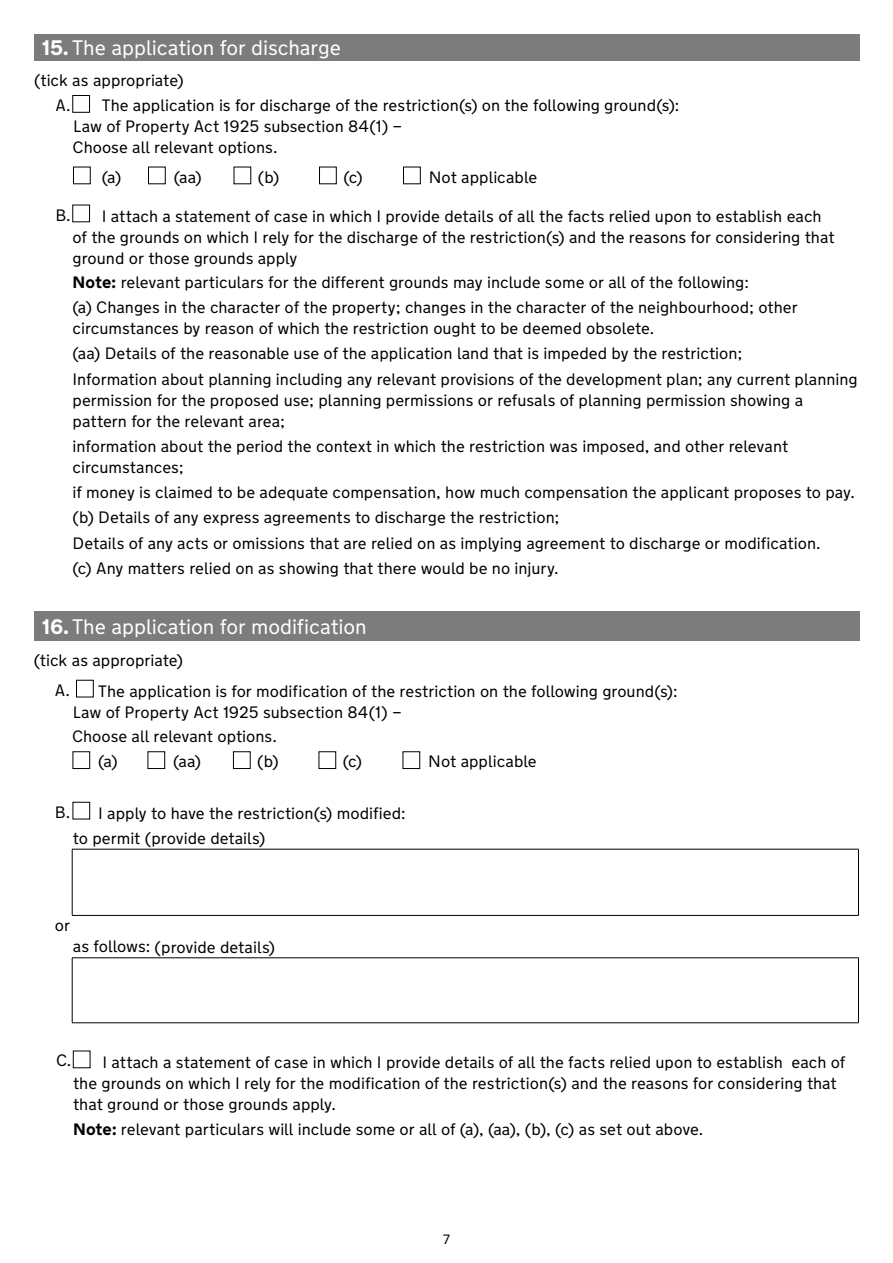
<style>
.page{position:relative;width:893px;height:1263px;background:#fff}
.page>*{position:absolute;margin:0;border:0;box-sizing:border-box;transform-origin:0 0}
.t1{font:300 21px "NTA";letter-spacing:-.005em;color:#fff}
.t2{font:300 16.5px/21px "NTA";color:#000}
.t3{font:300 13.5px "NTA";color:#000}
.s1{font-weight:700}
</style>
<div class="page">
<div style="left:34px;top:34px;width:825px;height:27px;background:#7c7c7c"></div>
<div style="left:34px;top:611px;width:825px;height:30px;background:#7c7c7c"></div>
<div style="left:73px;top:95px;width:17px;height:17px;border:1px solid #000"></div>
<div style="left:73px;top:751px;width:17px;height:18px;border:1px solid #000"></div>
<div style="left:148px;top:751px;width:17px;height:18px;border:1px solid #000"></div>
<div style="left:233px;top:751px;width:17px;height:18px;border:1px solid #000"></div>
<div style="left:319px;top:751px;width:17px;height:18px;border:1px solid #000"></div>
<div style="left:403px;top:751px;width:17px;height:18px;border:1px solid #000"></div>
<div style="left:73px;top:802px;width:17px;height:17px;border:1px solid #000"></div>
<hr style="left:72px;top:849px;width:787px;height:1px;background:#000">
<hr style="left:72px;top:849px;width:1px;height:66px;background:#000">
<hr style="left:858px;top:849px;width:1px;height:66px;background:#000">
<hr style="left:72px;top:915px;width:787px;height:1px;background:#000">
<hr style="left:72px;top:957px;width:787px;height:1px;background:#000">
<hr style="left:72px;top:958px;width:1px;height:64px;background:#000">
<hr style="left:858px;top:958px;width:1px;height:64px;background:#000">
<hr style="left:72px;top:1022px;width:787px;height:1px;background:#000">
<div style="left:73px;top:1051px;width:17px;height:17px;border:1px solid #000"></div>
<p class="t1" style="left:42px;top:35px;width:300px"><span class="s1">15.</span> The application for discharge</p>
<p class="t2" style="left:34px;top:69px;width:151px">(tick as appropriate)</p>
<p class="t2" style="left:56px;top:95px;width:625px">A. The application is for discharge of the restriction(s) on the following ground(s):</p>
<p class="t2" style="left:73px;top:116px;width:331px">Law of Property Act 1925 subsection 84(1) –</p>
<p class="t2" style="left:73px;top:137px;width:206px">Choose all relevant options.</p>
<p class="t2" style="left:102px;top:166px;width:21px">(a)</p>
<p class="t2" style="left:174px;top:166px;width:29px">(aa)</p>
<p class="t2" style="left:258px;top:166px;width:23px">(b)</p>
<p class="t2" style="left:343px;top:166px;width:21px">(c)</p>
<p class="t2" style="left:429px;top:166px;width:110px">Not applicable</p>
<p class="t2" style="left:73px;top:206px;width:764px;text-indent:-17px">B. I attach a statement of case in which I provide details of all the facts relied upon to establish each of the grounds on which I rely for the discharge of the restriction(s) and the reasons for considering that ground or those grounds apply</p>
<p class="t2" style="left:73px;top:271px;width:678px"><span class="s1">Note:</span> relevant particulars for the different grounds may include some or all of the following:</p>
<p class="t2" style="left:73px;top:297px;width:727px">(a) Changes in the character of the property; changes in the character of the neighbourhood; other circumstances by reason of which the restriction ought to be deemed obsolete.</p>
<p class="t2" style="left:73px;top:343px;width:671px">(aa) Details of the reasonable use of the application land that is impeded by the restriction;</p>
<p class="t2" style="left:73px;top:368px;width:787px">Information about planning including any relevant provisions of the development plan; any current planning permission for the proposed use; planning permissions or refusals of planning permission showing a pattern for the relevant area;</p>
<p class="t2" style="left:73px;top:435px;width:717px">information about the period the context in which the restriction was imposed, and other relevant circumstances;</p>
<p class="t2" style="left:73px;top:482px;width:784px">if money is claimed to be adequate compensation, how much compensation the applicant proposes to pay.</p>
<p class="t2" style="left:73px;top:507px;width:488px">(b) Details of any express agreements to discharge the restriction;</p>
<p class="t2" style="left:73px;top:532px;width:750px">Details of any acts or omissions that are relied on as implying agreement to discharge or modification.</p>
<p class="t2" style="left:73px;top:557px;width:488px">(c) Any matters relied on as showing that there would be no injury.</p>
<p class="t1" style="left:42px;top:614px;width:326px"><span class="s1">16.</span>The application for modification</p>
<p class="t2" style="left:34px;top:650px;width:151px">(tick as appropriate)</p>
<p class="t2" style="left:73px;top:681px;width:606px;text-indent:-18px">A. The application is for modification of the restriction on the following ground(s):<br>Law of Property Act 1925 subsection 84(1) –</p>
<p class="t2" style="left:72px;top:725px;width:206px">Choose all relevant options.</p>
<p class="t2" style="left:98px;top:751px;width:21px">(a)</p>
<p class="t2" style="left:173px;top:751px;width:29px">(aa)</p>
<p class="t2" style="left:257px;top:751px;width:23px">(b)</p>
<p class="t2" style="left:343px;top:751px;width:21px">(c)</p>
<p class="t2" style="left:428px;top:751px;width:110px">Not applicable</p>
<p class="t2" style="left:55px;top:803px;width:352px">B. I apply to have the restriction(s) modified:</p>
<p class="t2" style="left:73px;top:828px;width:194px">to permit (provide details)</p>
<p class="t2" style="left:55px;top:914px;width:17px">or</p>
<p class="t2" style="left:73px;top:937px;width:204px">as follows: (provide details)</p>
<p class="t2" style="left:73px;top:1051px;width:774px;text-indent:-17px">C. I attach a statement of case in which I provide details of all the facts relied upon to establish each of the grounds on which I rely for the modification of the restriction(s) and the reasons for considering that that ground or those grounds apply.</p>
<p class="t2" style="left:73px;top:1119px;width:632px"><span class="s1">Note:</span> relevant particulars will include some or all of (a), (aa), (b), (c) as set out above.</p>
<p class="t3" style="left:443px;top:1232px;width:9px">7</p>
</div>
